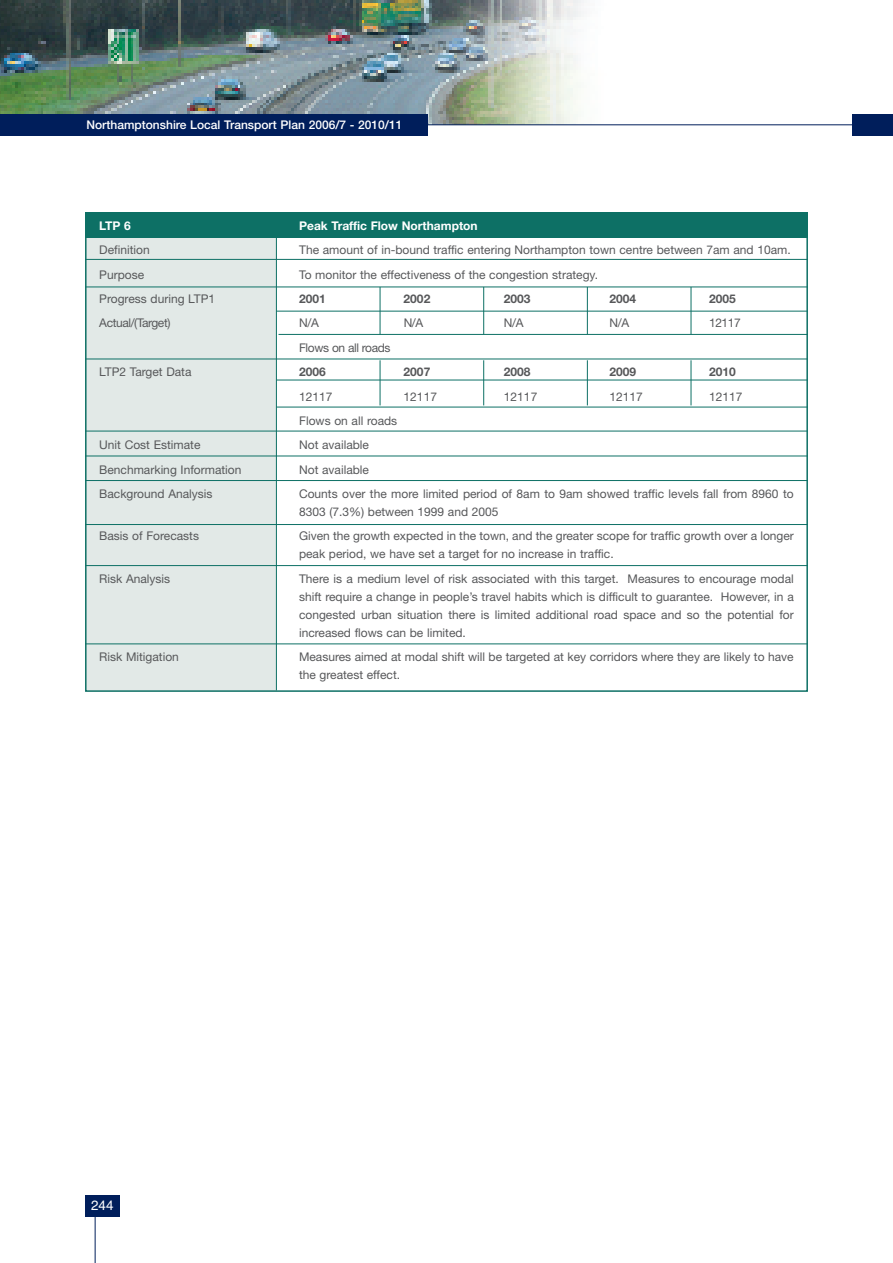
<style>
.page{position:relative;width:893px;height:1263px;background:#fff}
.page>*{position:absolute;margin:0;border:0;box-sizing:border-box;transform-origin:0 0}
.t1{font:13.5px "Helvetica";color:#fff}
.t2{font:12px/18px "Helvetica Neue";color:#57585a}
.t3{font:500 12px "Helvetica Neue";color:#fff}
.t4{font:700 12px "Helvetica Neue";color:#57585a}
.t5{font:700 12px "Helvetica Neue";color:#fff}
.t6{font:12px "Helvetica Neue";letter-spacing:-.035em;color:#57585a}
</style>
<div class="page">
<img style="left:0;top:0;width:584px;height:124px">
<div style="left:0;top:115px;width:428px;height:21px;background:#001e5b"></div>
<div style="left:852px;top:115px;width:41px;height:21px;background:#001e5b"></div>
<hr style="left:267px;top:124px;width:600px;height:1px;background:#001e5b">
<div style="left:85px;top:1195px;width:34px;height:21px;background:#001e5b"></div>
<hr style="left:95px;top:1215px;width:1px;height:48px;background:#001e5b">
<div style="left:85px;top:235px;width:191px;height:455px;background:#e2e9e7"></div>
<div style="left:85px;top:213px;width:723px;height:25px;background:#0d7065"></div>
<hr style="left:276px;top:238px;width:1px;height:452px;background:#0d7065">
<hr style="left:85px;top:259px;width:723px;height:1px;background:#0d7065">
<hr style="left:85px;top:287px;width:723px;height:1px;background:#0d7065">
<hr style="left:276px;top:311px;width:532px;height:1px;background:#0d7065">
<hr style="left:279px;top:334px;width:529px;height:1px;background:#0d7065">
<hr style="left:380px;top:287px;width:1px;height:47px;background:#0d7065">
<hr style="left:483px;top:287px;width:1px;height:47px;background:#0d7065">
<hr style="left:587px;top:287px;width:1px;height:47px;background:#0d7065">
<hr style="left:691px;top:287px;width:1px;height:47px;background:#0d7065">
<hr style="left:85px;top:359px;width:723px;height:1px;background:#0d7065">
<hr style="left:276px;top:380px;width:532px;height:1px;background:#0d7065">
<hr style="left:276px;top:407px;width:532px;height:1px;background:#0d7065">
<hr style="left:380px;top:360px;width:1px;height:45px;background:#0d7065">
<hr style="left:483px;top:360px;width:1px;height:45px;background:#0d7065">
<hr style="left:587px;top:360px;width:1px;height:45px;background:#0d7065">
<hr style="left:691px;top:360px;width:1px;height:45px;background:#0d7065">
<hr style="left:85px;top:431px;width:723px;height:1px;background:#0d7065">
<hr style="left:85px;top:456px;width:723px;height:1px;background:#0d7065">
<hr style="left:85px;top:480px;width:723px;height:1px;background:#0d7065">
<hr style="left:85px;top:524px;width:723px;height:1px;background:#0d7065">
<hr style="left:85px;top:565px;width:723px;height:1px;background:#0d7065">
<hr style="left:85px;top:643px;width:723px;height:1px;background:#0d7065">
<div style="left:85px;top:213px;width:723px;height:479px;border:2px solid #0d7065"></div>
<p class="t3" style="left:87px;top:121px;width:317px">Northamptonshire Local Transport Plan 2006/7 - 2010/11</p>
<p class="t5" style="left:99px;top:221px;width:33px">LTP 6</p>
<p class="t5" style="left:299px;top:221px;width:180px">Peak Traffic Flow Northampton</p>
<p class="t2" style="left:99px;top:242px;width:52px">Definition</p>
<p class="t2" style="left:299px;top:242px;width:493px">The amount of in-bound traffic entering Northampton town centre between 7am and 10am.</p>
<p class="t2" style="left:99px;top:267px;width:46px">Purpose</p>
<p class="t2" style="left:299px;top:267px;width:300px">To monitor the effectiveness of the congestion strategy.</p>
<p class="t2" style="left:99px;top:291px;width:117px">Progress during LTP1</p>
<p class="t4" style="left:299px;top:294px;width:28px">2001</p>
<p class="t4" style="left:404px;top:294px;width:28px">2002</p>
<p class="t4" style="left:504px;top:294px;width:28px">2003</p>
<p class="t4" style="left:610px;top:294px;width:28px">2004</p>
<p class="t4" style="left:709px;top:294px;width:28px">2005</p>
<p class="t6" style="left:99px;top:319px;width:73px">Actual/(Target)</p>
<p class="t2" style="left:299px;top:315px;width:21px">N/A</p>
<p class="t2" style="left:404px;top:315px;width:21px">N/A</p>
<p class="t2" style="left:504px;top:315px;width:21px">N/A</p>
<p class="t2" style="left:610px;top:315px;width:21px">N/A</p>
<p class="t2" style="left:709px;top:315px;width:33px">12117</p>
<p class="t6" style="left:299px;top:343px;width:93px">Flows on all roads</p>
<p class="t2" style="left:99px;top:364px;width:94px">LTP2 Target Data</p>
<p class="t4" style="left:299px;top:368px;width:28px">2006</p>
<p class="t4" style="left:404px;top:368px;width:28px">2007</p>
<p class="t4" style="left:504px;top:368px;width:28px">2008</p>
<p class="t4" style="left:610px;top:368px;width:28px">2009</p>
<p class="t4" style="left:709px;top:368px;width:28px">2010</p>
<p class="t2" style="left:299px;top:388px;width:35px">12117</p>
<p class="t2" style="left:404px;top:388px;width:35px">12117</p>
<p class="t2" style="left:504px;top:388px;width:35px">12117</p>
<p class="t2" style="left:610px;top:388px;width:35px">12117</p>
<p class="t2" style="left:709px;top:388px;width:35px">12117</p>
<p class="t2" style="left:299px;top:413px;width:100px">Flows on all roads</p>
<p class="t2" style="left:99px;top:437px;width:103px">Unit Cost Estimate</p>
<p class="t2" style="left:299px;top:437px;width:71px">Not available</p>
<p class="t2" style="left:99px;top:462px;width:144px">Benchmarking Information</p>
<p class="t2" style="left:299px;top:462px;width:71px">Not available</p>
<p class="t2" style="left:99px;top:486px;width:115px">Background Analysis</p>
<p class="t2" style="left:299px;top:486px;width:496px">Counts over the more limited period of 8am to 9am showed traffic levels fall from 8960 to<br>8303 (7.3%) between 1999 and 2005</p>
<p class="t2" style="left:99px;top:528px;width:101px">Basis of Forecasts</p>
<p class="t2" style="left:299px;top:528px;width:496px">Given the growth expected in the town, and the greater scope for traffic growth over a longer peak period, we have set a target for no increase in traffic.</p>
<p class="t2" style="left:99px;top:571px;width:73px">Risk Analysis</p>
<p class="t2" style="left:299px;top:571px;width:496px;text-align:justify">There is a medium level of risk associated with this target. Measures to encourage modal shift require a change in people’s travel habits which is difficult to guarantee. However, in a congested urban situation there is limited additional road space and so the potential for increased flows can be limited.</p>
<p class="t2" style="left:99px;top:649px;width:81px">Risk Mitigation</p>
<p class="t2" style="left:299px;top:649px;width:496px">Measures aimed at modal shift will be targeted at key corridors where they are likely to have the greatest effect.</p>
<p class="t1" style="left:91px;top:1200px;width:24px">244</p>
</div>
